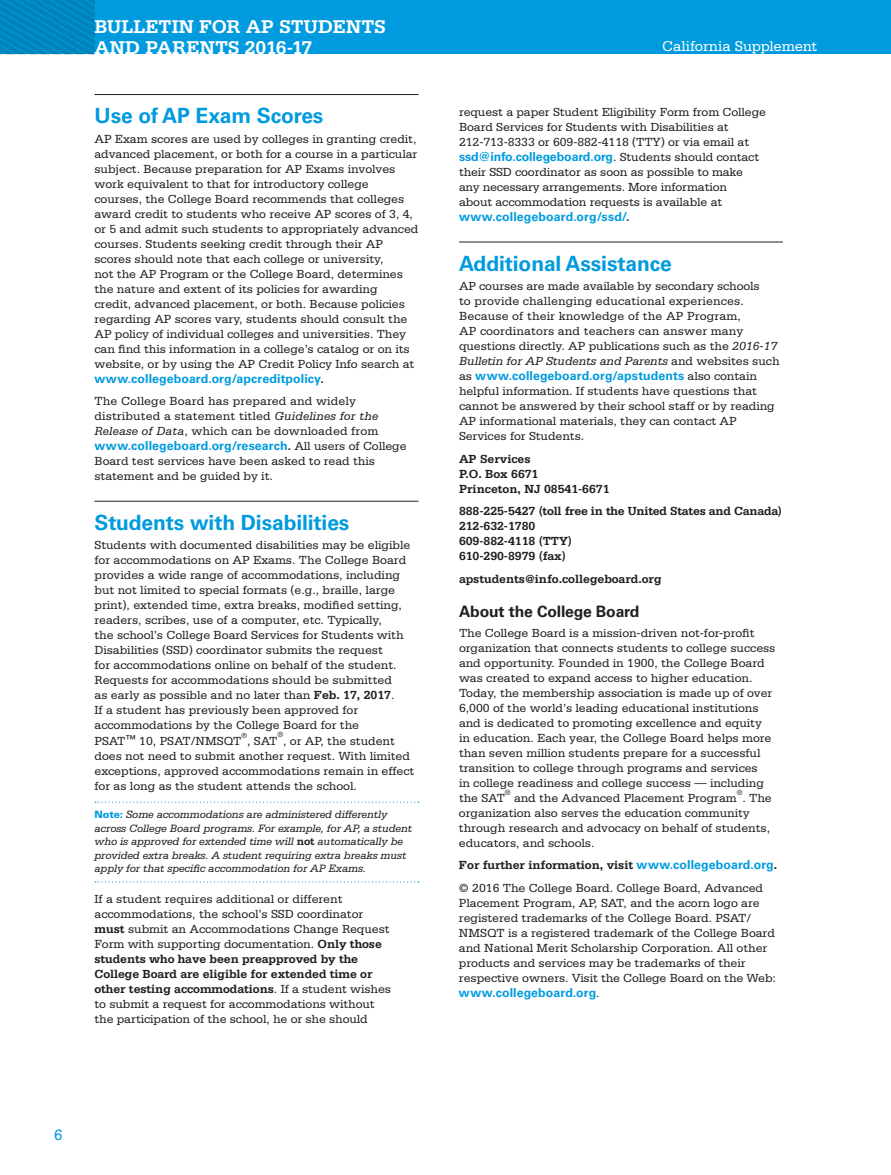
<style>
.page{position:relative;width:891px;height:1175px;background:#fff}
.page>*{position:absolute;margin:0;border:0;box-sizing:border-box;transform-origin:0 0}
.t1{font:700 21px "Univers LT Std";letter-spacing:-.005em;color:#009bde}
.t2{font:700 19.5px/21px "Serifa Std";color:#fff}
.t3{font:700 15.75px "Univers LT Std";letter-spacing:-.01em;color:#231f20}
.t4{font:15px "Serifa Std";letter-spacing:-.015em;color:#fff}
.t5{font:15px "Univers LT Std";color:#009bde}
.Std_Txt{font:12.3px/15px "Serifa Std";letter-spacing:-.005em;color:#231f20}
.Std_Txt-2{font:700 12.3px/15px "Serifa Std";letter-spacing:-.005em;color:#231f20}
.Note{font:italic 11.25px/13.5px "Serifa Std";letter-spacing:-.01em;color:#231f20}
.Std_Txt-3{font:300 7.2px "Univers LT Std";color:#231f20}
.Std_Txt-4{font:300 7.05px "Univers LT Std";color:#231f20}
.s1{font-family:"Univers LT Std";font-weight:700;color:#009bde}
.s2{font-family:"Univers LT Std";font-weight:700}
.s3{font-style:italic}
.s4{font-weight:700}
.s5{font-family:"Univers LT Std";font-weight:900;font-style:normal;font-size:10.2px;color:#009bde}
.s6{font-weight:700;font-style:normal}
.s7{font-family:"Univers LT Std";color:#009bde}
</style>
<div class="page">
<div style="left:0;top:0;width:891px;height:54px;background:#009bde"></div>
<svg style="left:0;top:0;width:94px;height:54px"></svg>
<hr style="left:94px;top:94px;width:324px;height:1px;background:#231f20">
<hr style="left:94px;top:501px;width:324px;height:1px;background:#231f20">
<svg style="left:95px;top:801px;width:324px;height:1px"></svg>
<svg style="left:95px;top:881px;width:324px;height:1px"></svg>
<hr style="left:459px;top:242px;width:324px;height:1px;background:#231f20">
<h2 class="t2" style="left:94px;top:16px;width:293px">BULLETIN FOR AP STUDENTS<br>AND PARENTS 2016-17</h2>
<h2 class="t1" style="left:94px;top:104px;width:230px">Use of AP Exam Scores</h2>
<p class="Std_Txt" style="left:94px;top:131px;width:325px">AP Exam scores are used by colleges in granting credit, advanced placement, or both for a course in a particular subject. Because preparation for AP Exams involves work equivalent to that for introductory college courses, the College Board recommends that colleges award credit to students who receive AP scores of 3, 4, or 5 and admit such students to appropriately advanced courses. Students seeking credit through their AP scores should note that each college or university,<br>not the AP Program or the College Board, determines the nature and extent of its policies for awarding<br>credit, advanced placement, or both. Because policies regarding AP scores vary, students should consult the AP policy of individual colleges and universities. They can find this information in a college’s catalog or on its website, or by using the AP Credit Policy Info search at <span class="s1">www.collegeboard.org/apcreditpolicy</span><span class="s2">.</span></p>
<p class="Std_Txt" style="left:94px;top:394px;width:314px">The College Board has prepared and widely distributed a statement titled <span class="s3">Guidelines for the Release of Data</span>, which can be downloaded from <span class="s1">www.collegeboard.org/research</span><span class="s2">.</span> All users of College Board test services have been asked to read this statement and be guided by it.</p>
<h2 class="t1" style="left:94px;top:510px;width:256px">Students with Disabilities</h2>
<p class="Std_Txt" style="left:94px;top:538px;width:317px">Students with documented disabilities may be eligible for accommodations on AP Exams. The College Board provides a wide range of accommodations, including but not limited to special formats (e.g., braille, large print), extended time, extra breaks, modified setting, readers, scribes, use of a computer, etc. Typically,<br>the school’s College Board Services for Students with Disabilities (SSD) coordinator submits the request<br>for accommodations online on behalf of the student.<br>Requests for accommodations should be submitted<br>as early as possible and no later than <span class="s4">Feb. 17, 2017</span>.<br>If a student has previously been approved for accommodations by the College Board for the<br>PSAT<sup>™</sup> 10, PSAT/NMSQT</p>
<p class="Std_Txt-3" style="left:277px;top:730px;width:7px">®</p>
<p class="Std_Txt" style="left:94px;top:733px;width:321px;text-indent:189px">, or AP, the student does not need to submit another request. With limited exceptions, approved accommodations remain in effect for as long as the student attends the school.</p>
<p class="Note" style="left:94px;top:808px;width:319px"><span class="s5">Note:</span> Some accommodations are administered differently across College Board programs. For example, for AP, a student who is approved for extended time will <span class="s6">not</span> automatically be provided extra breaks. A student requiring extra breaks must apply for that specific accommodation for AP Exams.</p>
<p class="Std_Txt" style="left:94px;top:891px;width:298px">If a student requires additional or different accommodations, the school’s SSD coordinator <span class="s4">must</span> submit an Accommodations Change Request Form with supporting documentation. <span class="s4">Only those students who have been preapproved by the College Board are eligible for extended time or other testing accommodations</span>. If a student wishes to submit a request for accommodations without the participation of the school, he or she should</p>
<p class="Std_Txt-4" style="left:241px;top:730px;width:7px">®</p>
<p class="Std_Txt" style="left:247px;top:733px;width:32px">, SAT</p>
<p class="t4" style="left:662px;top:38px;width:157px">California Supplement</p>
<p class="Std_Txt" style="left:459px;top:105px;width:309px">request a paper Student Eligibility Form from College Board Services for Students with Disabilities at 212-713-8333 or 609-882-4118 (TTY) or via email at <span class="s1">ssd@info.collegeboard.org</span>. Students should contact their SSD coordinator as soon as possible to make any necessary arrangements. More information<br>about accommodation requests is available at <span class="s1">www.collegeboard.org/ssd/</span><span class="s2">.</span></p>
<h2 class="t1" style="left:459px;top:251px;width:214px">Additional Assistance</h2>
<p class="Std_Txt" style="left:459px;top:279px;width:322px">AP courses are made available by secondary schools<br>to provide challenging educational experiences.<br>Because of their knowledge of the AP Program,<br>AP coordinators and teachers can answer many questions directly. AP publications such as the <span class="s3">2016-17<br>Bulletin for AP Students and Parents</span> and websites such as <span class="s1">www.collegeboard.org/apstudents</span> also contain helpful information. If students have questions that cannot be answered by their school staff or by reading AP informational materials, they can contact AP Services for Students.</p>
<p class="Std_Txt-2" style="left:459px;top:451px;width:152px">AP Services<br>P.O. Box 6671<br>Princeton, NJ 08541-6671</p>
<p class="Std_Txt-2" style="left:459px;top:503px;width:325px">888-225-5427 (toll free in the United States and Canada)<br>212-632-1780<br>609-882-4118 (TTY)<br>610-290-8979 (fax)</p>
<p class="Std_Txt-2" style="left:459px;top:571px;width:204px">apstudents@info.collegeboard.org</p>
<h3 class="t3" style="left:459px;top:602px;width:182px">About the College Board</h3>
<p class="Std_Txt" style="left:459px;top:625px;width:318px">The College Board is a mission-driven not-for-profit organization that connects students to college success and opportunity. Founded in 1900, the College Board was created to expand access to higher education.<br>Today, the membership association is made up of over 6,000 of the world’s leading educational institutions and is dedicated to promoting excellence and equity in education. Each year, the College Board helps more than seven million students prepare for a successful transition to college through programs and services<br>in college readiness and college success — including the SAT</p>
<p class="Std_Txt-3" style="left:737px;top:788px;width:7px">®</p>
<p class="Std_Txt" style="left:459px;top:790px;width:314px;text-indent:284px">. The organization also serves the education community through research and advocacy on behalf of students, educators, and schools.</p>
<p class="Std_Txt-2" style="left:459px;top:857px;width:320px">For further information, visit <span class="s7">www.collegeboard.org</span>.</p>
<p class="Std_Txt" style="left:459px;top:880px;width:318px">© 2016 The College Board. College Board, Advanced Placement Program, AP, SAT, and the acorn logo are registered trademarks of the College Board. PSAT/ NMSQT is a registered trademark of the College Board and National Merit Scholarship Corporation. All other products and services may be trademarks of their respective owners. Visit the College Board on the Web: <span class="s1">www.collegeboard.org</span>.</p>
<p class="Std_Txt-3" style="left:505px;top:788px;width:7px">®</p>
<p class="Std_Txt" style="left:514px;top:790px;width:224px">and the Advanced Placement Program</p>
<p class="t5" style="left:54px;top:1125px;width:10px">6</p>
</div>
